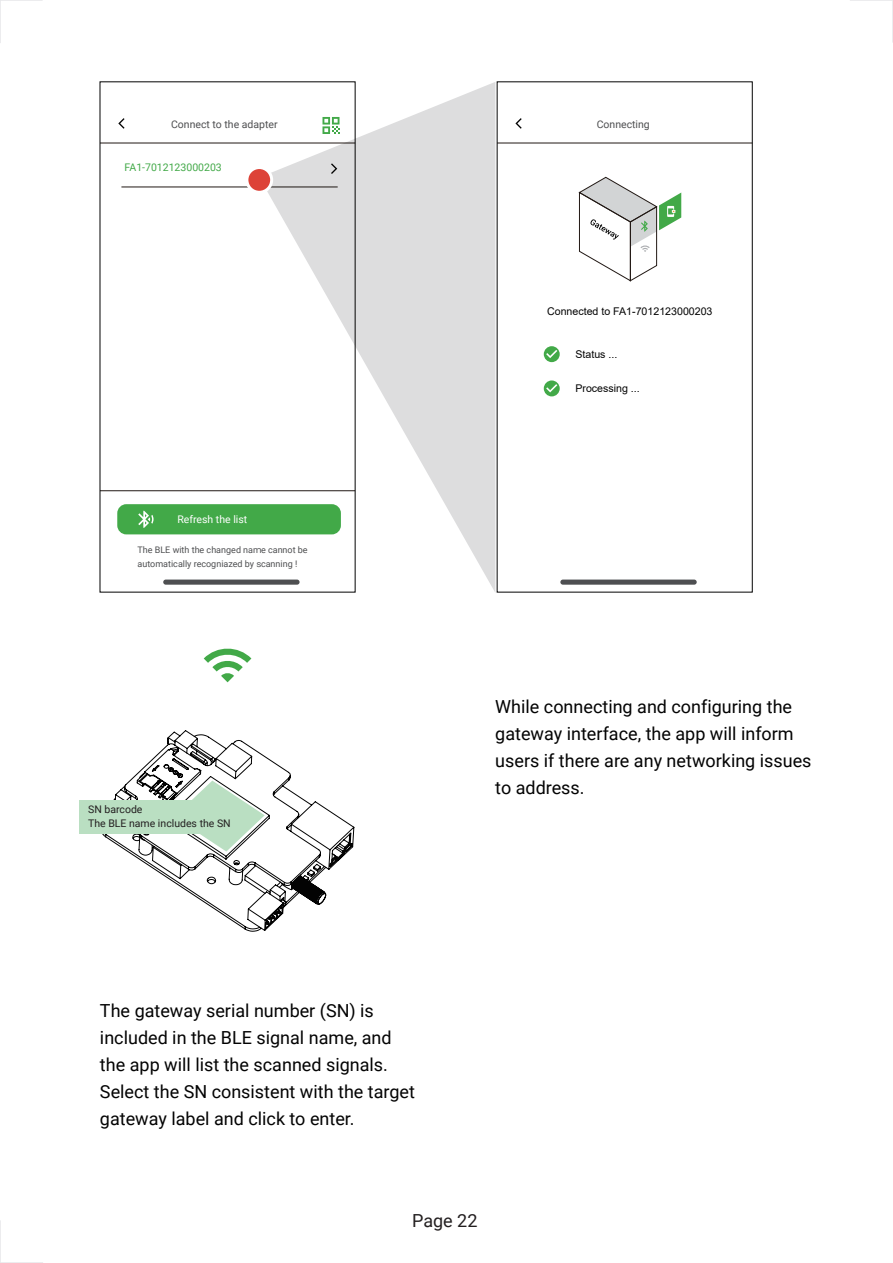
<style>
.page{position:relative;width:893px;height:1263px;background:#fff}
.page>*{position:absolute;margin:0;border:0;box-sizing:border-box;transform-origin:0 0}
.t1{font:18px/27px "Roboto";color:#030303}
.t2{font:18px "Roboto";color:#231f20}
.t3{font:10.65px "Arial";color:#030303}
.t4{font:10.5px/13.5px "Roboto";color:#231f20}
.t5{font:10.5px "Roboto";color:#4e4f51}
.t6{font:10.5px "Roboto";color:#42a948}
.t7{font:10.5px "Roboto";color:#fff}
.t8{font:9px/13.5px "Roboto";color:#4e4f51}
</style>
<div class="page">
<hr style="left:0;top:1262px;width:43px;height:1px;background:#e6e7e9">
<hr style="left:0;top:1220px;width:1px;height:43px;background:#e6e7e9">
<hr style="left:850px;top:0;width:43px;height:1px;background:#e6e7e9">
<hr style="left:892px;top:0;width:1px;height:43px;background:#e6e7e9">
<hr style="left:0;top:0;width:1px;height:43px;background:#e6e7e9">
<hr style="left:0;top:0;width:43px;height:1px;background:#e6e7e9">
<div style="left:117px;top:504px;width:224px;height:30px;background:#42a948;border-radius:9px"></div>
<svg style="left:118px;top:118px;width:7px;height:11px"></svg>
<svg style="left:138px;top:511px;width:16px;height:17px"></svg>
<hr style="left:100px;top:490px;width:255px;height:1px;background:#211814">
<hr style="left:100px;top:143px;width:255px;height:1px;background:#211814">
<hr style="left:121px;top:187px;width:217px;height:1px;background:#211814">
<div style="left:163px;top:579px;width:137px;height:6px;background:#4e4f51;border-radius:3px"></div>
<svg style="left:515px;top:118px;width:7px;height:11px"></svg>
<hr style="left:497px;top:143px;width:255px;height:1px;background:#211814">
<div style="left:560px;top:579px;width:137px;height:6px;background:#4e4f51;border-radius:3px"></div>
<svg style="left:578px;top:176px;width:103px;height:106px"></svg>
<svg style="left:544px;top:346px;width:16px;height:16px"></svg>
<svg style="left:544px;top:380px;width:16px;height:16px"></svg>
<svg style="left:259px;top:82px;width:236px;height:511px;fill:#ddddde"></svg>
<div style="left:247px;top:168px;width:25px;height:24px;background:#dd4237;border-radius:50%"></div>
<div style="left:245px;top:166px;width:28px;height:28px;border:3px solid #fff;border-radius:50%"></div>
<svg style="left:102px;top:730px;width:253px;height:202px"></svg>
<svg style="left:204px;top:648px;width:47px;height:34px"></svg>
<svg style="left:174px;top:781px;width:91px;height:70px"></svg>
<div style="left:80px;top:800px;width:161px;height:34px;background:#badfc2"></div>
<p class="t5" style="left:171px;top:117px;width:108px">Connect to the adapter</p>
<p class="t6" style="left:125px;top:160px;width:99px">FA1-7012123000203</p>
<p class="t7" style="left:177px;top:512px;width:71px">Refresh the list</p>
<p class="t8" style="left:138px;top:543px;width:172px">The BLE with the changed name cannot be automatically recogniazed by scanning !</p>
<p class="t4" style="left:88px;top:802px;width:144px">SN barcode<br>The BLE name includes the SN</p>
<p class="t5" style="left:597px;top:117px;width:55px">Connecting</p>
<p class="t3" style="left:547px;top:303px;width:167px">Connected to FA1-7012123000203</p>
<p class="t3" style="left:575px;top:347px;width:43px">Status ...</p>
<p class="t3" style="left:575px;top:381px;width:66px">Processing ...</p>
<p class="t1" style="left:495px;top:692px;width:318px">While connecting and configuring the gateway interface, the app will inform users if there are any networking issues to address.</p>
<p class="t1" style="left:100px;top:996px;width:316px">The gateway serial number (SN) is included in the BLE signal name, and the app will list the scanned signals.<br>Select the SN consistent with the target gateway label and click to enter.</p>
<p class="t2" style="left:412px;top:1208px;width:67px">Page 22</p>
</div>
